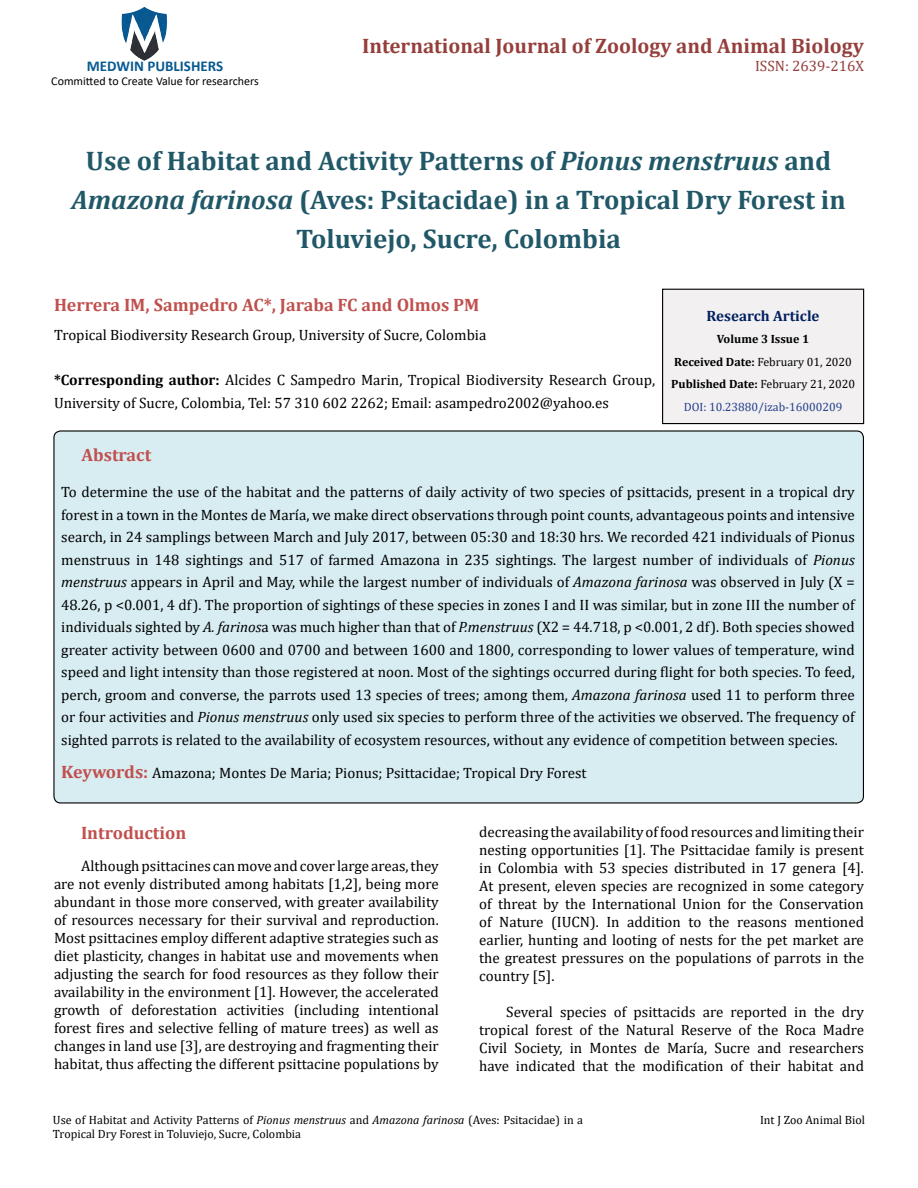
<style>
.page{position:relative;width:918px;height:1188px;background:#fff}
.page>*{position:absolute;margin:0;border:0;box-sizing:border-box;transform-origin:0 0}
.t1{font:700 27px/39px "Cambria";color:#215868;text-align:center}
.t2{font:700 21px "Cambria";color:#953f3c}
.t3{font:700 18px "Cambria";color:#c0504d}
.t4{font:15px/22.5px "Cambria";color:#000}
.t5{font:15px/18px "Cambria";color:#010000;text-align:justify}
.t6{font:700 15px "Calibri";color:#085a91}
.t7{font:700 15px "Cambria";color:#002060}
.t8{font:15px "Cambria";color:#953f3c}
.t9{font:12px/14.4px "Cambria";color:#000}
.t10{font:700 12px/22.5px "Cambria";color:#000;text-align:center}
.t11{font:12px "Calibri";color:#000}
.s1{font-style:italic}
.s2{font-weight:700}
.s3{font-weight:400}
.s4{font-weight:400;color:#25408f}
.s5{font-weight:700;font-size:18px;color:#c0504d}
</style>
<div class="page">
<img style="left:121px;top:6px;width:47px;height:55px">
<div style="left:663px;top:289px;width:201px;height:135px;background:#f2f0f0"></div>
<div style="left:662px;top:289px;width:202px;height:135px;border:1px solid #010000"></div>
<div style="left:54px;top:431px;width:809px;height:372px;background:#d8edf2;border-radius:7px"></div>
<h2 class="t2" style="left:362px;top:31px;width:503px">International Journal of Zoology and Animal Biology</h2>
<p class="t6" style="left:87px;top:55px;width:138px">MEDWIN PUBLISHERS</p>
<p class="t8" style="left:755px;top:57px;width:110px">ISSN: 2639-216X</p>
<p class="t11" style="left:51px;top:73px;width:209px">Committed to Create Value for researchers</p>
<h1 class="t1" style="left:72px;top:140px;width:776px">Use of Habitat and Activity Patterns of <span class="s1">Pionus menstruus</span> and<br><span class="s1">Amazona farinosa</span> (Aves: Psitacidae) in a Tropical Dry Forest in<br>Toluviejo, Sucre, Colombia</h1>
<p class="t3" style="left:54px;top:292px;width:427px">Herrera IM, Sampedro AC*, Jaraba FC and Olmos PM</p>
<p class="t4" style="left:54px;top:324px;width:434px">Tropical Biodiversity Research Group, University of Sucre, Colombia</p>
<p class="t4" style="left:54px;top:369px;width:603px"><span class="s2">*Corresponding author:</span> Alcides C Sampedro Marin, Tropical Biodiversity Research Group,<br>University of Sucre, Colombia, Tel: 57 310 602 2262; Email: asampedro2002@yahoo.es</p>
<p class="t7" style="left:707px;top:305px;width:114px">Research Article</p>
<p class="t10" style="left:671px;top:328px;width:185px">Volume 3 Issue 1<br>Received Date: <span class="s3">February 01, 2020<br></span>Published Date: <span class="s3">February 21, 2020<br></span><span class="s4">DOI: 10.23880/izab-16000209</span></p>
<p class="t3" style="left:82px;top:442px;width:71px">Abstract</p>
<p class="t4" style="left:61px;top:481px;width:795px;text-align:justify">To determine the use of the habitat and the patterns of daily activity of two species of psittacids, present in a tropical dry forest in a town in the Montes de María, we make direct observations through point counts, advantageous points and intensive search, in 24 samplings between March and July 2017, between 05:30 and 18:30 hrs. We recorded 421 individuals of Pionus menstruus in 148 sightings and 517 of farmed Amazona in 235 sightings. The largest number of individuals of <span class="s1">Pionus menstruus</span> appears in April and May, while the largest number of individuals of <span class="s1">Amazona farinosa</span> was observed in July (X = 48.26, p &lt;0.001, 4 df). The proportion of sightings of these species in zones I and II was similar, but in zone III the number of individuals sighted by <span class="s1">A. farinos</span>a was much higher than that of <span class="s1">P.menstruus</span> (X2 = 44.718, p &lt;0.001, 2 df). Both species showed greater activity between 0600 and 0700 and between 1600 and 1800, corresponding to lower values of temperature, wind speed and light intensity than those registered at noon. Most of the sightings occurred during flight for both species. To feed, perch, groom and converse, the parrots used 13 species of trees; among them, <span class="s1">Amazona farinosa</span> used 11 to perform three or four activities and <span class="s1">Pionus menstruus</span> only used six species to perform three of the activities we observed. The frequency of sighted parrots is related to the availability of ecosystem resources, without any evidence of competition between species.</p>
<p class="t4" style="left:61px;top:761px;width:527px"><span class="s5">Keywords:</span> Amazona; Montes De Maria; Pionus; Psittacidae; Tropical Dry Forest</p>
<p class="t3" style="left:81px;top:820px;width:107px">Introduction</p>
<p class="t5" style="left:54px;top:856px;width:386px;text-indent:27px">Although psittacines can move and cover large areas, they are not evenly distributed among habitats [1,2], being more abundant in those more conserved, with greater availability of resources necessary for their survival and reproduction.<br>Most psittacines employ different adaptive strategies such as diet plasticity, changes in habitat use and movements when adjusting the search for food resources as they follow their availability in the environment [1]. However, the accelerated growth of deforestation activities (including intentional forest fires and selective felling of mature trees) as well as changes in land use [3], are destroying and fragmenting their habitat, thus affecting the different psittacine populations by</p>
<p class="t5" style="left:479px;top:823px;width:386px">decreasing the availability of food resources and limiting their nesting opportunities [1]. The Psittacidae family is present in Colombia with 53 species distributed in 17 genera [4].<br>At present, eleven species are recognized in some category of threat by the International Union for the Conservation of Nature (IUCN). In addition to the reasons mentioned earlier, hunting and looting of nests for the pet market are the greatest pressures on the populations of parrots in the country [5].</p>
<p class="t5" style="left:479px;top:1003px;width:386px;text-indent:27px">Several species of psittacids are reported in the dry tropical forest of the Natural Reserve of the Roca Madre Civil Society, in Montes de María, Sucre and researchers have indicated that the modification of their habitat and</p>
<p class="t9" style="left:53px;top:1113px;width:532px">Use of Habitat and Activity Patterns of <span class="s1">Pionus menstruus</span> and <span class="s1">Amazona farinosa</span> (Aves: Psitacidae) in a<br>Tropical Dry Forest in Toluviejo, Sucre, Colombia</p>
<p class="t9" style="left:760px;top:1113px;width:106px">Int J Zoo Animal Biol</p>
</div>
